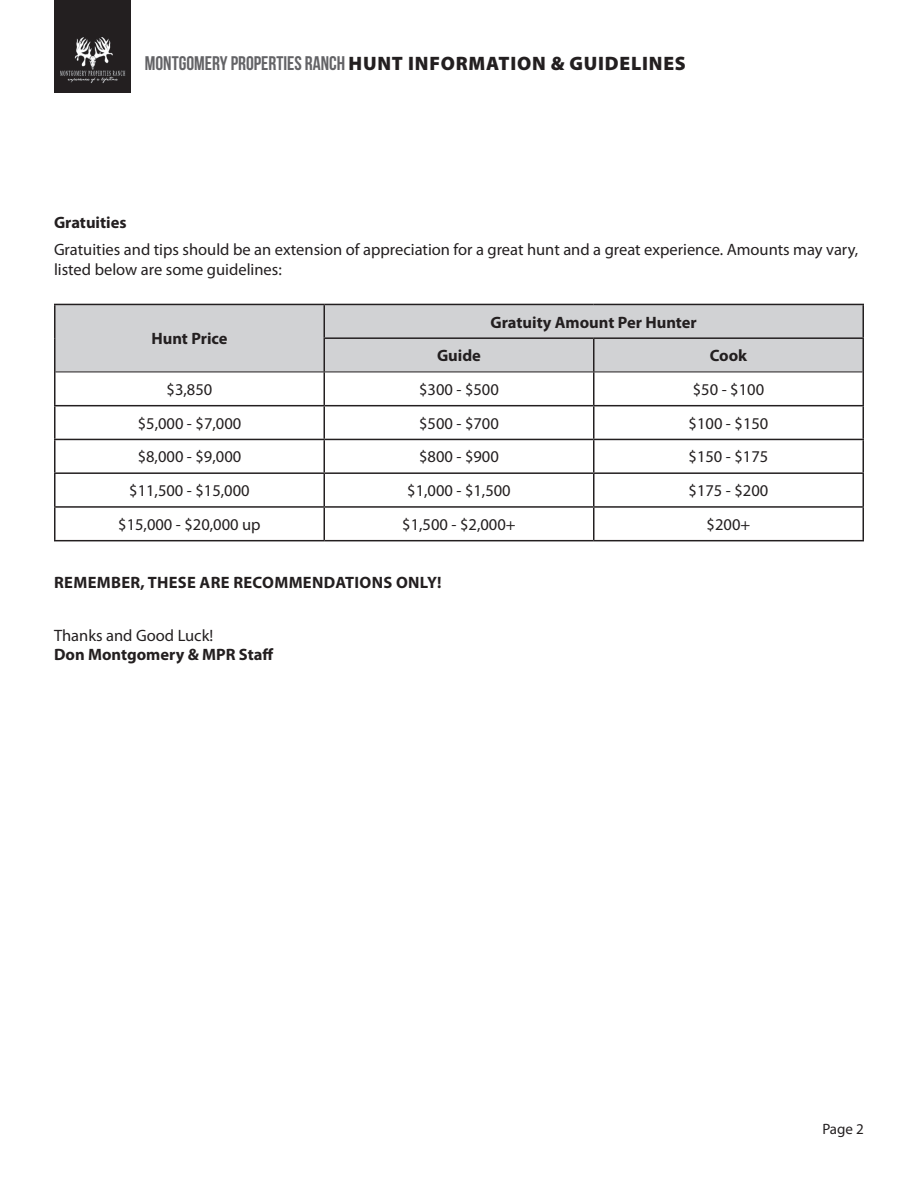
<style>
.page{position:relative;width:918px;height:1188px;background:#fff}
.page>*{position:absolute;margin:0;border:0;box-sizing:border-box;transform-origin:0 0}
.t1{font:900 19.5px "Myriad Pro";letter-spacing:.04em;color:#231f20}
.t2{font:16.5px/19.8px "Myriad Pro";color:#231f20}
.t3{font:700 16.5px "Myriad Pro";color:#231f20}
.t4{font:700 16.5px "Myriad Pro";letter-spacing:.02em;color:#231f20}
.t5{font:15px "Myriad Pro";color:#231f20}
.s1{font-family:"Bebas Neue";font-weight:400;font-size:19.65px;color:#636366}
</style>
<div class="page">
<div style="left:54px;top:0;width:77px;height:93px;background:#231f20"></div>
<img style="left:60px;top:37px;width:66px;height:46px">
<div style="left:56px;top:305px;width:806px;height:67px;background:#d1d2d4"></div>
<hr style="left:54px;top:304px;width:270px;height:1px;background:#231f20">
<hr style="left:324px;top:304px;width:270px;height:1px;background:#231f20">
<hr style="left:324px;top:305px;width:1px;height:32px;background:#231f20">
<hr style="left:594px;top:304px;width:270px;height:1px;background:#231f20">
<hr style="left:862px;top:305px;width:2px;height:32px;background:#231f20">
<hr style="left:324px;top:337px;width:270px;height:2px;background:#231f20">
<hr style="left:324px;top:339px;width:1px;height:33px;background:#231f20">
<hr style="left:594px;top:337px;width:270px;height:2px;background:#231f20">
<hr style="left:593px;top:339px;width:1px;height:33px;background:#231f20">
<hr style="left:862px;top:339px;width:2px;height:33px;background:#231f20">
<hr style="left:324px;top:372px;width:1px;height:33px;background:#231f20">
<hr style="left:593px;top:372px;width:1px;height:33px;background:#231f20">
<hr style="left:862px;top:372px;width:2px;height:33px;background:#231f20">
<hr style="left:54px;top:405px;width:270px;height:1px;background:#231f20">
<hr style="left:324px;top:405px;width:270px;height:1px;background:#231f20">
<hr style="left:324px;top:406px;width:1px;height:33px;background:#231f20">
<hr style="left:594px;top:405px;width:270px;height:1px;background:#231f20">
<hr style="left:593px;top:406px;width:1px;height:33px;background:#231f20">
<hr style="left:862px;top:406px;width:2px;height:33px;background:#231f20">
<hr style="left:54px;top:439px;width:270px;height:1px;background:#231f20">
<hr style="left:324px;top:439px;width:270px;height:1px;background:#231f20">
<hr style="left:324px;top:440px;width:1px;height:32px;background:#231f20">
<hr style="left:594px;top:439px;width:270px;height:1px;background:#231f20">
<hr style="left:593px;top:440px;width:1px;height:32px;background:#231f20">
<hr style="left:862px;top:440px;width:2px;height:32px;background:#231f20">
<hr style="left:54px;top:472px;width:270px;height:2px;background:#231f20">
<hr style="left:324px;top:472px;width:270px;height:2px;background:#231f20">
<hr style="left:324px;top:474px;width:1px;height:32px;background:#231f20">
<hr style="left:594px;top:472px;width:270px;height:2px;background:#231f20">
<hr style="left:593px;top:474px;width:1px;height:32px;background:#231f20">
<hr style="left:862px;top:474px;width:2px;height:32px;background:#231f20">
<hr style="left:54px;top:506px;width:270px;height:2px;background:#231f20">
<hr style="left:324px;top:506px;width:270px;height:2px;background:#231f20">
<hr style="left:324px;top:508px;width:1px;height:32px;background:#231f20">
<hr style="left:594px;top:506px;width:270px;height:2px;background:#231f20">
<hr style="left:593px;top:508px;width:1px;height:32px;background:#231f20">
<hr style="left:862px;top:508px;width:2px;height:32px;background:#231f20">
<hr style="left:54px;top:540px;width:270px;height:1px;background:#231f20">
<hr style="left:324px;top:540px;width:270px;height:1px;background:#231f20">
<hr style="left:594px;top:540px;width:270px;height:1px;background:#231f20">
<hr style="left:54px;top:305px;width:2px;height:33px;background:#231f20">
<hr style="left:54px;top:338px;width:2px;height:34px;background:#231f20">
<hr style="left:54px;top:372px;width:2px;height:33px;background:#231f20">
<hr style="left:54px;top:406px;width:2px;height:33px;background:#231f20">
<hr style="left:54px;top:440px;width:2px;height:32px;background:#231f20">
<hr style="left:54px;top:474px;width:2px;height:32px;background:#231f20">
<hr style="left:54px;top:508px;width:2px;height:32px;background:#231f20">
<hr style="left:56px;top:372px;width:268px;height:1px;background:#231f20">
<hr style="left:324px;top:372px;width:270px;height:1px;background:#231f20">
<hr style="left:594px;top:372px;width:269px;height:1px;background:#231f20">
<p class="t1" style="left:145px;top:50px;width:543px"><span class="s1">MONTGOMERY PROPERTIES RANCH</span> HUNT INFORMATION &amp; GUIDELINES</p>
<p class="t3" style="left:54px;top:212px;width:74px">Gratuities</p>
<p class="t2" style="left:54px;top:239px;width:806px">Gratuities and tips should be an extension of appreciation for a great hunt and a great experience. Amounts may vary, listed below are some guidelines:</p>
<p class="t3" style="left:151px;top:328px;width:78px">Hunt Price</p>
<p class="t3" style="left:491px;top:311px;width:208px">Gratuity Amount Per Hunter</p>
<p class="t3" style="left:437px;top:345px;width:45px">Guide</p>
<p class="t3" style="left:710px;top:345px;width:39px">Cook</p>
<p class="t2" style="left:167px;top:379px;width:47px">$3,850</p>
<p class="t2" style="left:419px;top:379px;width:81px">$300 - $500</p>
<p class="t2" style="left:693px;top:379px;width:73px">$50 - $100</p>
<p class="t2" style="left:138px;top:413px;width:105px">$5,000 - $7,000</p>
<p class="t2" style="left:419px;top:413px;width:81px">$500 - $700</p>
<p class="t2" style="left:689px;top:413px;width:81px">$100 - $150</p>
<p class="t2" style="left:138px;top:447px;width:105px">$8,000 - $9,000</p>
<p class="t2" style="left:419px;top:447px;width:81px">$800 - $900</p>
<p class="t2" style="left:689px;top:447px;width:81px">$150 - $175</p>
<p class="t2" style="left:129px;top:481px;width:122px">$11,500 - $15,000</p>
<p class="t2" style="left:407px;top:481px;width:105px">$1,000 - $1,500</p>
<p class="t2" style="left:689px;top:481px;width:81px">$175 - $200</p>
<p class="t2" style="left:118px;top:514px;width:144px">$15,000 - $20,000 up</p>
<p class="t2" style="left:402px;top:514px;width:115px">$1,500 - $2,000+</p>
<p class="t2" style="left:707px;top:514px;width:45px">$200+</p>
<p class="t4" style="left:54px;top:571px;width:389px">REMEMBER, THESE ARE RECOMMENDATIONS ONLY!</p>
<p class="t2" style="left:54px;top:625px;width:161px">Thanks and Good Luck!</p>
<p class="t3" style="left:54px;top:644px;width:221px">Don Montgomery &amp; MPR Sta-</p>
<p class="t5" style="left:822px;top:1120px;width:43px">Page 2</p>
</div>
